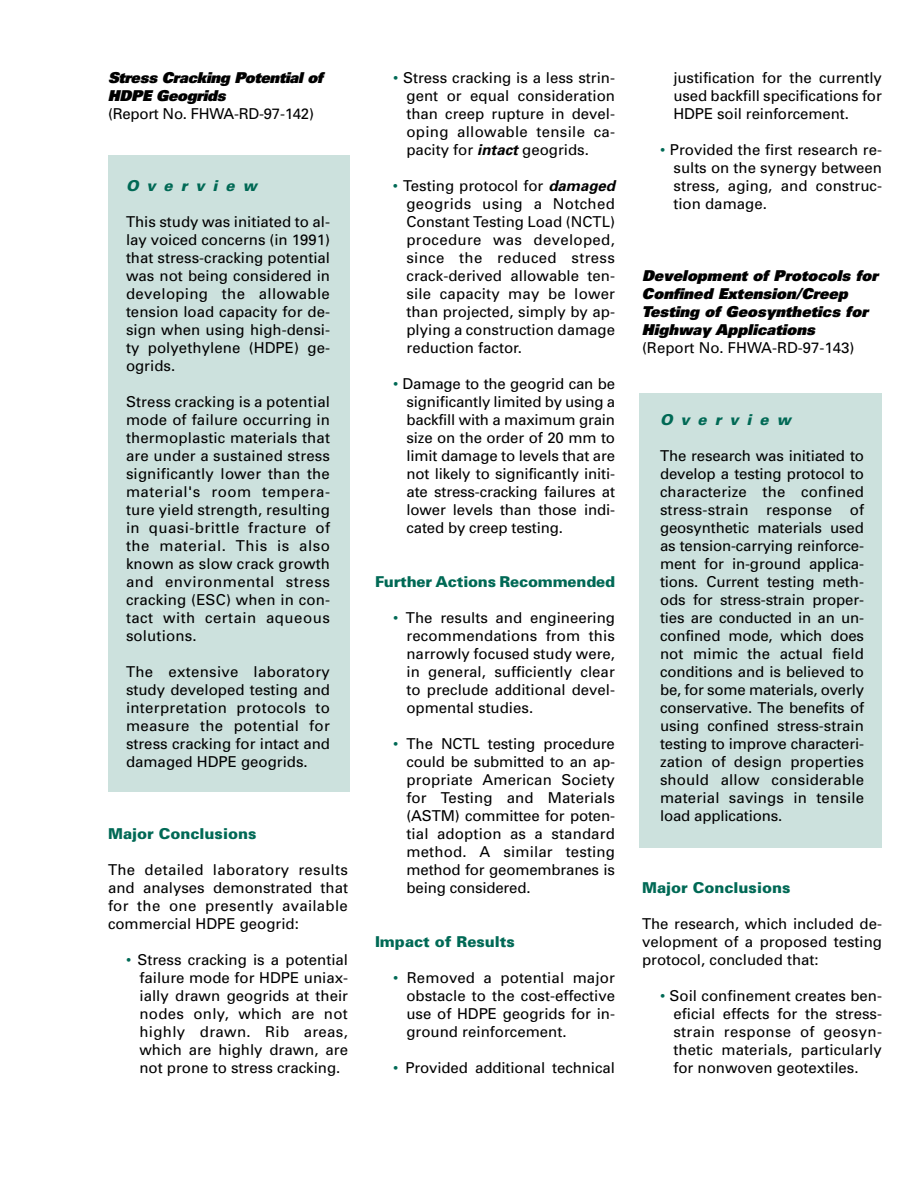
<style>
.page{position:relative;width:918px;height:1188px;background:#fff}
.page>*{position:absolute;margin:0;border:0;box-sizing:border-box;transform-origin:0 0}
.t1{font:15px/18px "Univers";color:#000;text-align:justify}
.t2{font:italic 900 15px/18px "Univers";color:#000}
.t3{font:900 15px "Univers";color:#006955}
.t4{font:italic 900 15px "Univers";color:#006955}
.s1{color:#006955}
.s2{font-weight:700;font-style:italic}
</style>
<div class="page">
<div style="left:639px;top:393px;width:243px;height:455px;background:#cce1dd"></div>
<div style="left:108px;top:156px;width:241px;height:636px;background:#cce1dd"></div>
<p class="t2" style="left:108px;top:70px;width:216px">Stress Cracking Potential of<br>HDPE Geogrids</p>
<p class="t1" style="left:108px;top:106px;width:207px">(Report No. FHWA-RD-97-142)</p>
<p class="t4" style="left:126px;top:180px;width:135px">Overview</p>
<p class="t1" style="left:126px;top:214px;width:206px">This study was initiated to al&shy;lay voiced concerns (in 1991) that stress-cracking potential was not being considered in developing the allowable tension load capacity for de&shy;sign when using high-densi&shy;ty polyethylene (HDPE) ge&shy;ogrids.</p>
<p class="t1" style="left:126px;top:394px;width:206px">Stress cracking is a potential mode of failure occurring in thermoplastic materials that are under a sustained stress significantly lower than the material's room tempera&shy;ture yield strength, resulting in quasi-brittle fracture of the material. This is also known as slow crack growth and environmental stress cracking (ESC) when in con&shy;tact with certain aqueous solutions.</p>
<p class="t1" style="left:126px;top:664px;width:206px">The extensive laboratory study developed testing and interpretation protocols to measure the potential for stress cracking for intact and damaged HDPE geogrids.</p>
<p class="t3" style="left:108px;top:828px;width:150px">Major Conclusions</p>
<p class="t1" style="left:108px;top:862px;width:242px">The detailed laboratory results and analyses demonstrated that for the one presently available commercial HDPE geogrid:</p>
<p class="t1" style="left:140px;top:952px;width:210px;text-indent:-14px"><span class="s1">•</span> Stress cracking is a potential failure mode for HDPE uniax&shy;ially drawn geogrids at their nodes only, which are not highly drawn. Rib areas, which are highly drawn, are not prone to stress cracking.</p>
<p class="t1" style="left:406px;top:70px;width:210px;text-indent:-13px"><span class="s1">•</span> Stress cracking is a less strin&shy;gent or equal consideration than creep rupture in devel&shy;oping allowable tensile ca&shy;pacity for <span class="s2">intact</span>geogrids.</p>
<p class="t1" style="left:406px;top:178px;width:213px;text-align:left;text-indent:-14px"><span class="s1">•</span> Testing protocol for <span class="s2">damaged </span>geogrids using a Notched<br>Constant Testing Load (NCTL) procedure was developed, since the reduced stress crack-derived allowable ten&shy;sile capacity may be lower than projected, simply by ap&shy;plying a construction damage reduction factor.</p>
<p class="t1" style="left:406px;top:376px;width:210px;text-indent:-14px"><span class="s1">•</span> Damage to the geogrid can be significantly limited by using a backfill with a maximum grain size on the order of 20 mm to limit damage to levels that are not likely to significantly initi&shy;ate stress-cracking failures at lower levels than those indi&shy;cated by creep testing.</p>
<p class="t3" style="left:375px;top:576px;width:242px">Further Actions Recommended</p>
<p class="t1" style="left:406px;top:610px;width:210px;text-indent:-14px"><span class="s1">•</span> The results and engineering recommendations from this narrowly focused study were, in general, sufficiently clear to preclude additional devel&shy;opmental studies.</p>
<p class="t1" style="left:406px;top:736px;width:210px;text-indent:-14px"><span class="s1">•</span> The NCTL testing procedure could be submitted to an ap&shy;propriate American Society for Testing and Materials (ASTM) committee for poten&shy;tial adoption as a standard method. A similar testing method for geomembranes is being considered.</p>
<p class="t3" style="left:375px;top:936px;width:141px">Impact of Results</p>
<p class="t1" style="left:406px;top:970px;width:210px;text-indent:-14px"><span class="s1">•</span> Removed a potential major obstacle to the cost-effective use of HDPE geogrids for in&shy;ground reinforcement.</p>
<p class="t1" style="left:393px;top:1060px;width:223px"><span class="s1">•</span> Provided additional technical</p>
<p class="t1" style="left:674px;top:70px;width:210px">justification for the currently used backfill specifications for HDPE soil reinforcement.</p>
<p class="t1" style="left:674px;top:142px;width:210px;text-indent:-14px"><span class="s1">•</span> Provided the first research re&shy;sults on the synergy between stress, aging, and construc&shy;tion damage.</p>
<p class="t2" style="left:642px;top:268px;width:241px">Development of Protocols for<br>Confined Extension/Creep<br>Testing of Geosynthetics for<br>Highway Applications</p>
<p class="t1" style="left:642px;top:340px;width:214px">(Report No. FHWA-RD-97-143)</p>
<p class="t4" style="left:660px;top:414px;width:135px">Overview</p>
<p class="t1" style="left:660px;top:448px;width:206px">The research was initiated to develop a testing protocol to characterize the confined stress-strain response of geosynthetic materials used as tension-carrying reinforce&shy;ment for in-ground applica&shy;tions. Current testing meth&shy;ods for stress-strain proper&shy;ties are conducted in an un&shy;confined mode, which does not mimic the actual field conditions and is believed to be, for some materials, overly conservative. The benefits of using confined stress-strain testing to improve characteri&shy;zation of design properties should allow considerable material savings in tensile load applications.</p>
<p class="t3" style="left:642px;top:882px;width:150px">Major Conclusions</p>
<p class="t1" style="left:642px;top:916px;width:242px">The research, which included de&shy;velopment of a proposed testing protocol, concluded that:</p>
<p class="t1" style="left:674px;top:988px;width:210px;text-indent:-14px"><span class="s1">•</span> Soil confinement creates ben&shy;eficial effects for the stress&shy;strain response of geosyn&shy;thetic materials, particularly for nonwoven geotextiles.</p>
</div>
